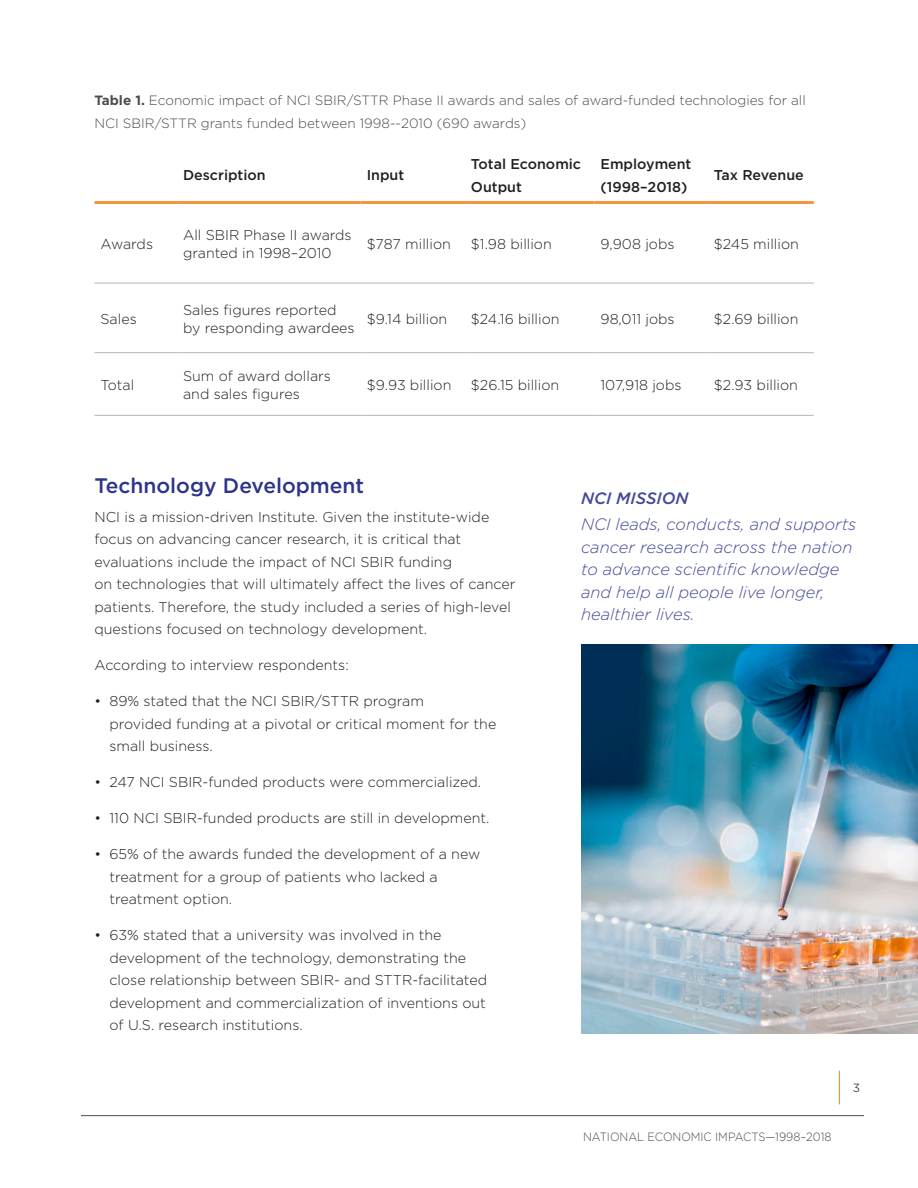
<style>
.page{position:relative;width:918px;height:1188px;background:#fff}
.page>*{position:absolute;margin:0;border:0;box-sizing:border-box;transform-origin:0 0}
.SBIR_H2{font:500 21px "Gotham";color:#2c348b}
.SBIR_body{font:italic 300 16.5px/22.5px "Gotham";color:#474a97}
.SBIR_body-2{font:italic 500 16.5px "Gotham";color:#474a97}
.SBIR_body-3{font:300 14.25px/22.5px "Gotham";color:#231f20}
.SBIR_body-4{font:500 14.25px/22.5px "Gotham";color:#231f20}
.SBIR_H2-2{font:300 13.5px/22.5px "Gotham";color:#4b4c4d}
.t1{font:300 12px "Gotham";color:#4b4c4d;scale:.93 1}
.SBIR_body-5{font:12px "Gotham";color:#4b4c4d}
.s1{font-weight:700}
</style>
<div class="page">
<hr style="left:81px;top:1115px;width:783px;height:1px;background:#4b4c4d">
<hr style="left:839px;top:1071px;width:1px;height:33px;background:#f58322">
<hr style="left:94px;top:415px;width:83px;height:1px;background:#b4b5b8">
<hr style="left:177px;top:415px;width:184px;height:1px;background:#b4b5b8">
<hr style="left:361px;top:415px;width:104px;height:1px;background:#b4b5b8">
<hr style="left:465px;top:415px;width:130px;height:1px;background:#b4b5b8">
<hr style="left:595px;top:415px;width:113px;height:1px;background:#b4b5b8">
<hr style="left:708px;top:415px;width:106px;height:1px;background:#b4b5b8">
<hr style="left:94px;top:283px;width:83px;height:1px;background:#b4b5b8">
<hr style="left:177px;top:283px;width:184px;height:1px;background:#b4b5b8">
<hr style="left:361px;top:283px;width:104px;height:1px;background:#b4b5b8">
<hr style="left:465px;top:283px;width:130px;height:1px;background:#b4b5b8">
<hr style="left:595px;top:283px;width:113px;height:1px;background:#b4b5b8">
<hr style="left:708px;top:283px;width:106px;height:1px;background:#b4b5b8">
<hr style="left:94px;top:352px;width:83px;height:1px;background:#b4b5b8">
<hr style="left:177px;top:352px;width:184px;height:1px;background:#b4b5b8">
<hr style="left:361px;top:352px;width:104px;height:1px;background:#b4b5b8">
<hr style="left:465px;top:352px;width:130px;height:1px;background:#b4b5b8">
<hr style="left:595px;top:352px;width:113px;height:1px;background:#b4b5b8">
<hr style="left:708px;top:352px;width:106px;height:1px;background:#b4b5b8">
<hr style="left:94px;top:201px;width:83px;height:3px;background:#f6933e">
<hr style="left:177px;top:201px;width:184px;height:3px;background:#f6933e">
<hr style="left:361px;top:201px;width:104px;height:3px;background:#f6933e">
<hr style="left:465px;top:201px;width:130px;height:3px;background:#f6933e">
<hr style="left:595px;top:201px;width:113px;height:3px;background:#f6933e">
<hr style="left:708px;top:201px;width:106px;height:3px;background:#f6933e">
<img style="left:581px;top:645px;width:337px;height:389px">
<p class="SBIR_H2-2" style="left:94px;top:89px;width:713px"><span class="s1">Table 1.</span> Economic impact of NCI SBIR/STTR Phase II awards and sales of award-funded technologies for all<br>NCI SBIR/STTR grants funded between 1998--2010 (690 awards)</p>
<p class="SBIR_body-4" style="left:183px;top:164px;width:84px">Description</p>
<p class="SBIR_body-4" style="left:367px;top:164px;width:39px">Input</p>
<p class="SBIR_body-4" style="left:471px;top:153px;width:112px">Total Economic<br>Output</p>
<p class="SBIR_body-4" style="left:601px;top:153px;width:92px">Employment</p>
<p class="SBIR_body-4" style="left:601px;top:175px;width:88px">(1998–2018)</p>
<p class="SBIR_body-4" style="left:714px;top:164px;width:91px">Tax Revenue</p>
<p class="SBIR_body-3" style="left:100px;top:233px;width:54px">Awards</p>
<p class="SBIR_body-3" style="left:183px;top:226px;width:170px;line-height:18px">All SBIR Phase II awards granted in 1998–2010</p>
<p class="SBIR_body-3" style="left:367px;top:233px;width:86px">$787 million</p>
<p class="SBIR_body-3" style="left:471px;top:233px;width:82px">$1.98 billion</p>
<p class="SBIR_body-3" style="left:601px;top:233px;width:75px">9,908 jobs</p>
<p class="SBIR_body-3" style="left:714px;top:233px;width:86px">$245 million</p>
<p class="SBIR_body-3" style="left:100px;top:307px;width:38px">Sales</p>
<p class="SBIR_body-3" style="left:183px;top:301px;width:173px;line-height:18px">Sales figures reported by responding awardees</p>
<p class="SBIR_body-3" style="left:367px;top:307px;width:82px">$9.14 billion</p>
<p class="SBIR_body-3" style="left:471px;top:307px;width:90px">$24.16 billion</p>
<p class="SBIR_body-3" style="left:601px;top:307px;width:76px">98,011 jobs</p>
<p class="SBIR_body-3" style="left:714px;top:307px;width:86px">$2.69 billion</p>
<p class="SBIR_body-3" style="left:100px;top:374px;width:35px">Total</p>
<p class="SBIR_body-3" style="left:183px;top:367px;width:149px;line-height:18px">Sum of award dollars and sales figures</p>
<p class="SBIR_body-3" style="left:367px;top:374px;width:86px">$9.93 billion</p>
<p class="SBIR_body-3" style="left:471px;top:374px;width:90px">$26.15 billion</p>
<p class="SBIR_body-3" style="left:601px;top:374px;width:83px">107,918 jobs</p>
<p class="SBIR_body-3" style="left:714px;top:374px;width:86px">$2.93 billion</p>
<p class="SBIR_H2" style="left:94px;top:473px;width:271px">Technology Development</p>
<p class="SBIR_body-3" style="left:94px;top:506px;width:422px">NCI is a mission-driven Institute. Given the institute-wide focus on advancing cancer research, it is critical that evaluations include the impact of NCI SBIR funding<br>on technologies that will ultimately affect the lives of cancer patients. Therefore, the study included a series of high-level questions focused on technology development.</p>
<p class="SBIR_body-3" style="left:94px;top:654px;width:256px">According to interview respondents:</p>
<p class="SBIR_body-3" style="left:110px;top:690px;width:388px;text-indent:-15px">• 89% stated that the NCI SBIR/STTR program<br>provided funding at a pivotal or critical moment for the small business.</p>
<p class="SBIR_body-3" style="left:94px;top:771px;width:388px">• 247 NCI SBIR-funded products were commercialized.</p>
<p class="SBIR_body-3" style="left:94px;top:807px;width:397px">• 110 NCI SBIR-funded products are still in development.</p>
<p class="SBIR_body-3" style="left:110px;top:843px;width:372px;text-indent:-15px">• 65% of the awards funded the development of a new treatment for a group of patients who lacked a treatment option.</p>
<p class="SBIR_body-3" style="left:110px;top:924px;width:379px;text-indent:-15px">• 63% stated that a university was involved in the development of the technology, demonstrating the close relationship between SBIR- and STTR-facilitated development and commercialization of inventions out of U.S. research institutions.</p>
<p class="SBIR_body-2" style="left:581px;top:489px;width:109px">NCI MISSION</p>
<p class="SBIR_body" style="left:581px;top:513px;width:277px">NCI leads, conducts, and supports cancer research across the nation to advance scientific knowledge and help all people live longer, healthier lives.</p>
<p class="t1" style="left:583px;top:1130px;width:269px">NATIONAL ECONOMIC IMPACTS—1998–2018</p>
<p class="SBIR_body-5" style="left:853px;top:1080px;width:9px">3</p>
</div>
